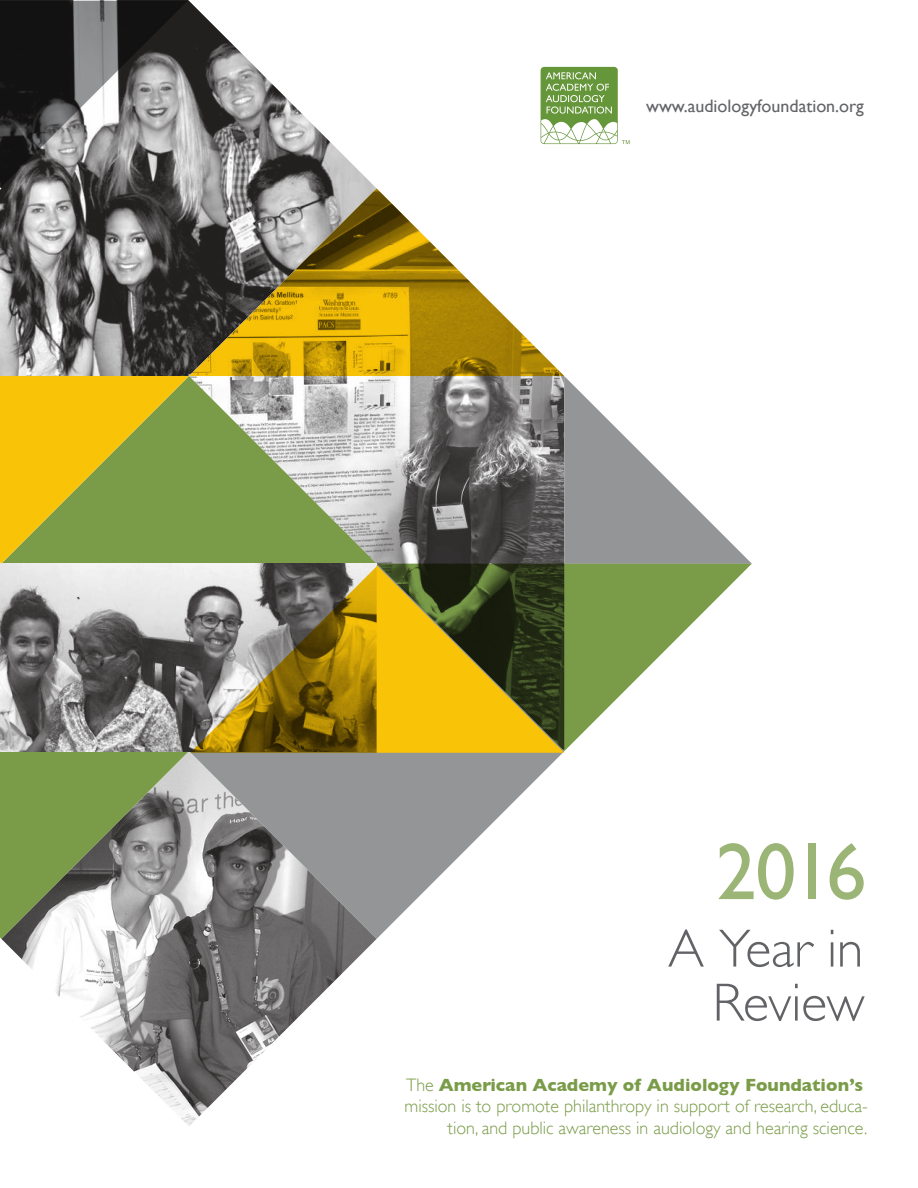
<style>
.page{position:relative;width:918px;height:1188px;background:#fff}
.page>*{position:absolute;margin:0;border:0;box-sizing:border-box;transform-origin:0 0}
.t1{font:81px "Gill Sans";color:#9bb577}
.t2{font:300 54px/54px "Gill Sans";letter-spacing:-.005em;color:#626366;text-align:right}
.t3{font:300 18px/21.6px "Gill Sans";color:#7a9c49;text-align:right}
.t4{font:18px "Gill Sans";color:#626366}
.s1{font-weight:700}
</style>
<div class="page">
<svg style="left:541px;top:67px;width:89px;height:77px"></svg>
<img style="left:0;top:0;width:376px;height:376px">
<img style="left:1px;top:939px;width:376px;height:187px">
<svg style="left:189px;top:188px;width:375px;height:188px"></svg>
<svg style="left:0;top:1px;width:188px;height:187px;background:#5d5c5c"></svg>
<svg style="left:0;top:376px;width:752px;height:563px"></svg>
<p class="t4" style="left:646px;top:98px;width:219px">www.audiologyfoundation.org</p>
<h1 class="t1" style="left:716px;top:838px;width:152px">2016</h1>
<h2 class="t2" style="left:668px;top:926px;width:198px">A Year in<br>Review</h2>
<p class="t3" style="left:404px;top:1075px;width:465px">The <span class="s1">American Academy of Audiology Foundation’s </span>mission is to promote philanthropy in support of research, educa&shy;tion, and public awareness in audiology and hearing science.</p>
</div>
